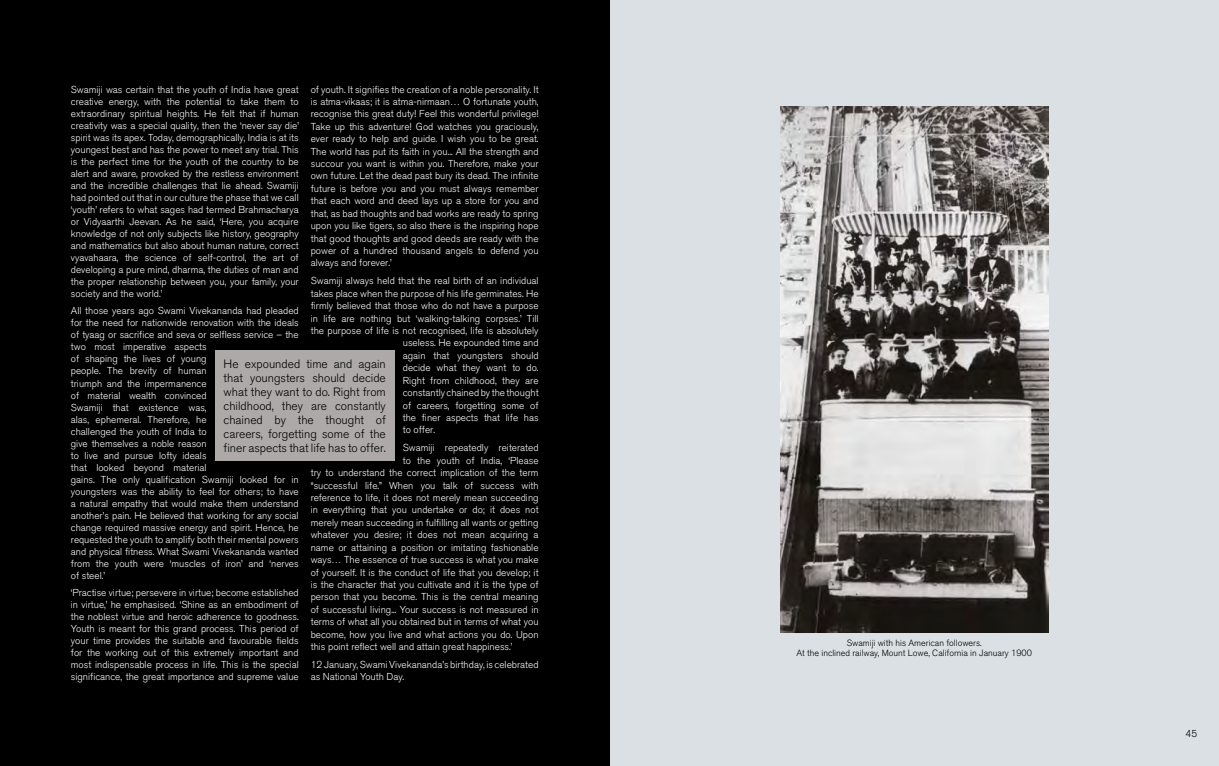
<style>
.page{position:relative;width:1219px;height:766px;background:#fff}
.page>*{position:absolute;margin:0;border:0;box-sizing:border-box;transform-origin:0 0}
.t1{font:300 12px/14px "Akzidenz Grotesk BQ";color:#000;text-align:justify}
.t2{font:300 10px/12px "Akzidenz Grotesk BQ";color:#fff;text-align:justify}
.t3{font:300 10px "Akzidenz Grotesk BQ";color:#000}
.t4{font:300 9px/10.8px "Akzidenz Grotesk BQ";color:#000;text-align:center}
</style>
<div class="page">
<div style="left:609px;top:0;width:610px;height:765px;background:#dae0e3"></div>
<div style="left:0;top:0;width:609px;height:765px;background:#000"></div>
<img style="left:780px;top:106px;width:268px;height:526px">
<div style="left:215px;top:351px;width:179px;height:110px;background:#aca9a8"></div>
<p class="t2" style="left:71px;top:83px;width:230px">Swamiji was certain that the youth of India have great creative energy, with the potential to take them to extraordinary spiritual heights. He felt that if human creativity was a special quality, then the ‘never say die’ spirit was its apex. Today, demographically, India is at its youngest best and has the power to meet any trial. This is the perfect time for the youth of the country to be alert and aware, provoked by the restless environment and the incredible challenges that lie ahead. Swamiji had pointed out that in our culture the phase that we call ‘youth’ refers to what sages had termed Brahmacharya or Vidyaarthi Jeevan. As he said, ‘Here, you acquire knowledge of not only subjects like history, geography and mathematics but also about human nature, correct vyavahaara, the science of self-control, the art of developing a pure mind, dharma, the duties of man and the proper relationship between you, your family, your society and the world.’</p>
<p class="t2" style="left:71px;top:305px;width:229px;text-align:left">All those years ago Swami Vivekananda had pleaded for the need for nationwide renovation with the ideals of tyaag or sacrifice and seva or selfless service – the two most imperative aspects<br>of shaping the lives of young<br>people. The brevity of human<br>triumph and the impermanence<br>of material wealth convinced<br>Swamiji that existence was,<br>alas, ephemeral. Therefore, he<br>challenged the youth of India to<br>give themselves a noble reason<br>to live and pursue lofty ideals<br>that looked beyond material<br>gains. The only qualification Swamiji looked for in youngsters was the ability to feel for others; to have a natural empathy that would make them understand another’s pain. He believed that working for any social change required massive energy and spirit. Hence, he requested the youth to amplify both their mental powers and physical fitness. What Swami Vivekananda wanted from the youth were ‘muscles of iron’ and ‘nerves of steel.’</p>
<p class="t2" style="left:71px;top:587px;width:229px">‘Practise virtue; persevere in virtue; become established in virtue,’ he emphasised. ‘Shine as an embodiment of the noblest virtue and heroic adherence to goodness.<br>Youth is meant for this grand process. This period of your time provides the suitable and favourable fields for the working out of this extremely important and most indispensable process in life. This is the special significance, the great importance and supreme value</p>
<p class="t2" style="left:311px;top:83px;width:229px;line-height:12.4px">of youth. It signifies the creation of a noble personality. It is atma-vikaas; it is atma-nirmaan… O fortunate youth, recognise this great duty! Feel this wonderful privilege!<br>Take up this adventure! God watches you graciously, ever ready to help and guide. I wish you to be great.<br>The world has put its faith in you... All the strength and succour you want is within you. Therefore, make your own future. Let the dead past bury its dead. The infinite future is before you and you must always remember that each word and deed lays up a store for you and that, as bad thoughts and bad works are ready to spring upon you like tigers, so also there is the inspiring hope that good thoughts and good deeds are ready with the power of a hundred thousand angels to defend you always and forever.’</p>
<p class="t2" style="left:311px;top:275px;width:229px">Swamiji always held that the real birth of an individual</p>
<p class="t2" style="left:311px;top:287px;width:229px">takes place when the purpose of his life germinates. He</p>
<p class="t2" style="left:311px;top:300px;width:229px">firmly believed that those who do not have a purpose</p>
<p class="t2" style="left:311px;top:312px;width:229px">in life are nothing but ‘walking-talking corpses.’ Till</p>
<p class="t2" style="left:311px;top:325px;width:229px">the purpose of life is not recognised, life is absolutely</p>
<p class="t2" style="left:403px;top:337px;width:137px">useless. He expounded time and</p>
<p class="t2" style="left:403px;top:349px;width:137px">again that youngsters should</p>
<p class="t2" style="left:403px;top:362px;width:137px">decide what they want to do.</p>
<p class="t2" style="left:403px;top:374px;width:137px">Right from childhood, they are</p>
<p class="t2" style="left:403px;top:387px;width:137px">constantly chained by the thought</p>
<p class="t2" style="left:403px;top:399px;width:137px">of careers, forgetting some of</p>
<p class="t2" style="left:403px;top:411px;width:137px">the finer aspects that life has</p>
<p class="t2" style="left:403px;top:424px;width:34px">to offer.</p>
<p class="t2" style="left:403px;top:442px;width:137px">Swamiji repeatedly reiterated</p>
<p class="t2" style="left:403px;top:454px;width:137px">to the youth of India, ‘Please</p>
<p class="t2" style="left:311px;top:467px;width:229px">try to understand the correct implication of the term</p>
<p class="t2" style="left:311px;top:479px;width:229px">“successful life.” When you talk of success with</p>
<p class="t2" style="left:311px;top:491px;width:229px">reference to life, it does not merely mean succeeding</p>
<p class="t2" style="left:311px;top:504px;width:229px">in everything that you undertake or do; it does not</p>
<p class="t2" style="left:311px;top:516px;width:229px">merely mean succeeding in fulfilling all wants or getting</p>
<p class="t2" style="left:311px;top:529px;width:229px">whatever you desire; it does not mean acquiring a</p>
<p class="t2" style="left:311px;top:541px;width:229px">name or attaining a position or imitating fashionable</p>
<p class="t2" style="left:311px;top:553px;width:229px">ways… The essence of true success is what you make</p>
<p class="t2" style="left:311px;top:566px;width:229px">of yourself. It is the conduct of life that you develop; it</p>
<p class="t2" style="left:311px;top:578px;width:229px">is the character that you cultivate and it is the type of</p>
<p class="t2" style="left:311px;top:591px;width:229px">person that you become. This is the central meaning</p>
<p class="t2" style="left:311px;top:603px;width:229px">of successful living... Your success is not measured in</p>
<p class="t2" style="left:311px;top:615px;width:229px">terms of what all you obtained but in terms of what you</p>
<p class="t2" style="left:311px;top:628px;width:229px">become, how you live and what actions you do. Upon</p>
<p class="t2" style="left:311px;top:640px;width:203px">this point reflect well and attain great happiness.’</p>
<p class="t2" style="left:311px;top:658px;width:229px;line-height:12.4px">12 January, Swami Vivekananda’s birthday, is celebrated as National Youth Day.</p>
<p class="t1" style="left:224px;top:357px;width:164px">He expounded time and again that youngsters should decide what they want to do. Right from childhood, they are constantly chained by the thought of careers, forgetting some of the finer aspects that life has to offer.</p>
<p class="t4" style="left:796px;top:637px;width:237px">Swamiji with his American followers.<br>At the inclined railway, Mount Lowe, California in January 1900</p>
<p class="t3" style="left:1185px;top:727px;width:13px">45</p>
</div>
